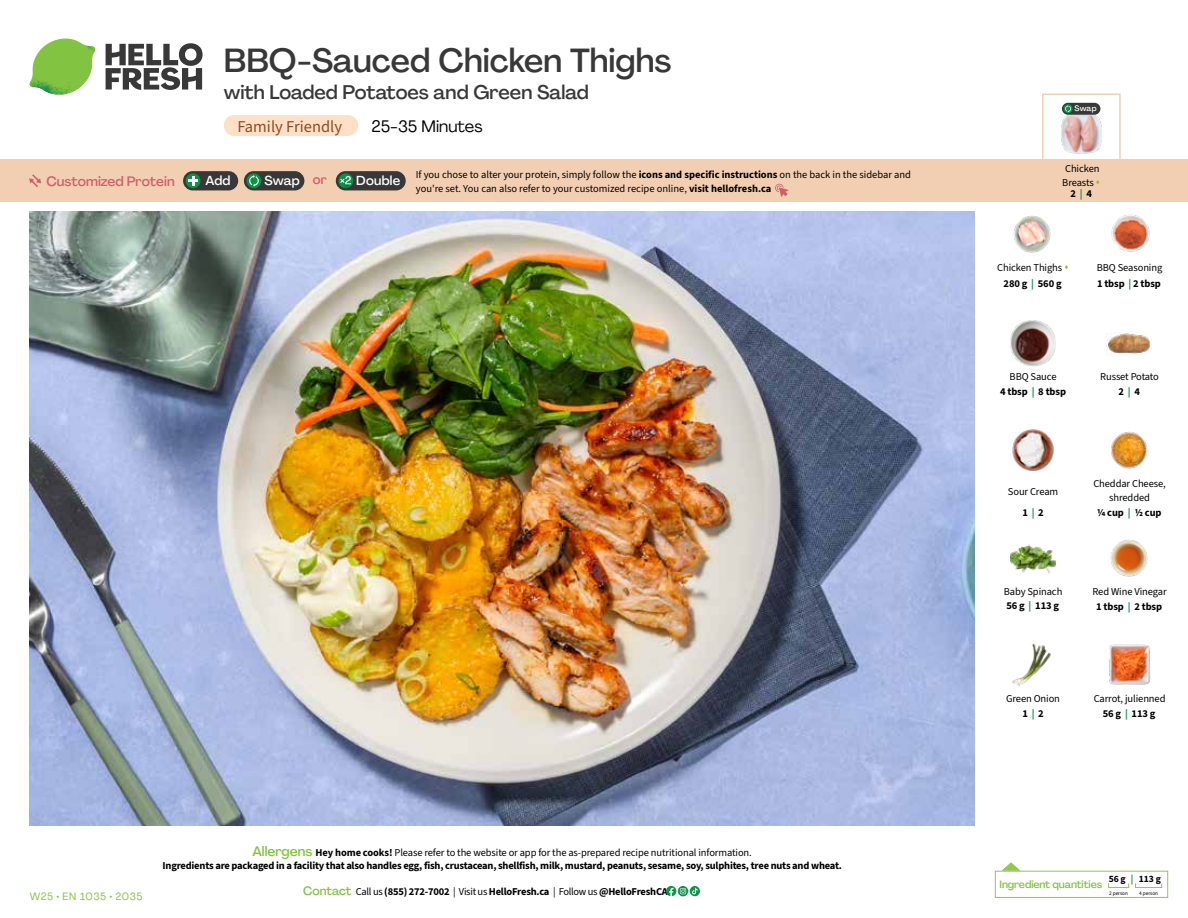
<style>
.page{position:relative;width:1188px;height:918px;background:#fff}
.page>*{position:absolute;margin:0;border:0;box-sizing:border-box;transform-origin:0 0}
.t1{font:500 33px "Agrandir";color:#383839}
.t2{font:500 19.5px "Agrandir";color:#383839}
.t3{font:16.5px "Source Sans 3";color:#8e4b25}
.t4{font:16.5px "Agrandir";color:#000}
.t5{font:500 13.5px "Agrandir";color:#d15f6a}
.t6{font:500 12.9px "Agrandir";letter-spacing:.015em;color:#fff}
.t7{font:10.5px/14.5px "Source Sans 3";letter-spacing:-.01em;color:#000;text-align:center}
.t8{font:700 10.5px/13.5px "Source Sans 3";letter-spacing:-.02em;color:#000;text-align:center}
.t9{font:500 10.5px "Agrandir";letter-spacing:-.01em;color:#82c341}
.t10{font:10.5px "Agrandir";letter-spacing:.05em;color:#82c341}
.t11{font:700 9.6px "Source Sans 3";color:#000}
.t12{font:500 7.95px "Agrandir";color:#fff}
.t13{font:5.25px "Source Sans 3";letter-spacing:-.01em;color:#000}
.s1{color:#d15f6a}
.s2{color:#8cba42}
.s3{color:#0b9446}
.s4{font-weight:700}
.s5{font-weight:700;color:#0b9446}
.s6{font-weight:400}
.s7{font-family:"Agrandir";font-weight:500;font-size:13.5px;color:#82c341}
.s8{font-family:"Agrandir";font-weight:500;font-size:12px;color:#82c341}
</style>
<div class="page">
<svg style="left:106px;top:43px;width:97px;height:47px"></svg>
<svg style="left:34px;top:39px;width:59px;height:38px"></svg>
<img style="left:65px;top:39px;width:30px;height:25px">
<img style="left:33px;top:60px;width:56px;height:10px">
<img style="left:29px;top:64px;width:58px;height:31px">
<img style="left:64px;top:70px;width:25px;height:24px">
<img style="left:30px;top:211px;width:945px;height:615px">
<svg style="left:690px;top:886px;width:10px;height:10px"></svg>
<svg style="left:666px;top:886px;width:32px;height:10px"></svg>
<svg style="left:1002px;top:862px;width:19px;height:9px"></svg>
<div style="left:995px;top:871px;width:173px;height:27px;border:1px solid #91c84e"></div>
<div style="left:1108px;top:883px;width:21px;height:5px;border:1px solid #91c84e"></div>
<div style="left:1135px;top:883px;width:27px;height:5px;border:1px solid #91c84e"></div>
<img style="left:1011px;top:321px;width:45px;height:45px">
<img style="left:1106px;top:332px;width:46px;height:22px">
<img style="left:1012px;top:429px;width:42px;height:42px">
<img style="left:1111px;top:431px;width:37px;height:38px">
<img style="left:1011px;top:545px;width:45px;height:29px">
<img style="left:1110px;top:539px;width:38px;height:38px">
<img style="left:1012px;top:643px;width:39px;height:44px">
<img style="left:1111px;top:214px;width:39px;height:38px">
<img style="left:1013px;top:215px;width:38px;height:38px">
<img style="left:1109px;top:644px;width:42px;height:41px">
<div style="left:0;top:160px;width:1188px;height:42px;background:#f2cfb3"></div>
<svg style="left:29px;top:174px;width:12px;height:13px"></svg>
<div style="left:336px;top:171px;width:70px;height:19px;background:#383839;border-radius:10px"></div>
<svg style="left:338px;top:173px;width:15px;height:15px"></svg>
<div style="left:341px;top:180px;width:11px;height:11px;background:#000;opacity:.35"></div>
<svg style="left:339px;top:176px;width:12px;height:8px"></svg>
<div style="left:244px;top:171px;width:60px;height:19px;background:#383839;border-radius:10px"></div>
<div style="left:247px;top:173px;width:14px;height:15px;background:#0b9446;border-radius:50%"></div>
<svg style="left:249px;top:175px;width:10px;height:12px"></svg>
<div style="left:183px;top:171px;width:55px;height:19px;background:#383839;border-radius:10px"></div>
<div style="left:186px;top:173px;width:14px;height:15px;background:#0b9446;border-radius:50%"></div>
<svg style="left:188px;top:176px;width:10px;height:10px"></svg>
<svg style="left:775px;top:183px;width:13px;height:14px"></svg>
<div style="left:1042px;top:94px;width:79px;height:69px;border:2px solid #f2cfb3"></div>
<img style="left:1061px;top:112px;width:41px;height:42px">
<div style="left:1062px;top:103px;width:38px;height:12px;background:#383839;border-radius:6px"></div>
<svg style="left:1064px;top:104px;width:9px;height:9px"></svg>
<svg style="left:1065px;top:105px;width:6px;height:7px"></svg>
<div style="left:224px;top:115px;width:134px;height:21px;background:#fee0c6;border-radius:10px"></div>
<h1 class="t1" style="left:224px;top:40px;width:449px">BBQ-Sauced Chicken Thighs</h1>
<h2 class="t2" style="left:224px;top:80px;width:366px">with Loaded Potatoes and Green Salad</h2>
<h3 class="t4" style="left:372px;top:116px;width:113px">25-35 Minutes</h3>
<h3 class="t3" style="left:237px;top:116px;width:106px">Family Friendly</h3>
<p class="t12" style="left:1075px;top:104px;width:24px">Swap</p>
<p class="t5" style="left:46px;top:173px;width:130px">Customized Protein</p>
<p class="t6" style="left:205px;top:172px;width:27px">Add</p>
<p class="t6" style="left:264px;top:172px;width:64px">Swap <span class="s1">or</span></p>
<p class="t6" style="left:356px;top:172px;width:45px">Double</p>
<p class="t7" style="left:1062px;top:162px;width:40px;line-height:13.5px;text-align:left">Chicken<br>Breasts <span class="s2">▲</span></p>
<p class="t8" style="left:1071px;top:187px;width:23px">2 <span class="s3">|</span> 4</p>
<p class="t7" style="left:416px;top:168px;width:497px;line-height:13.5px;text-align:left">If you chose to alter your protein, simply follow the <span class="s4">icons and specific instructions</span> on the back in the sidebar and you're set. You can also refer to your customized recipe online, <span class="s4">visit hellofresh.ca</span></p>
<p class="t7" style="left:997px;top:259px;width:73px;line-height:16.4px">Chicken Thighs <span class="s2">▲<br></span><span class="s4">280 g</span> <span class="s5">|</span> <span class="s4">560 g</span></p>
<p class="t7" style="left:1097px;top:259px;width:67px;line-height:16.2px;text-align:left">BBQ Seasoning<br><span class="s4">1 tbsp</span> <span class="s5">|</span> <span class="s4">2 tbsp</span></p>
<p class="t8" style="left:1000px;top:369px;width:67px;line-height:14.5px"><span class="s6">BBQ Sauce<br></span>4 tbsp <span class="s3">|</span> 8 tbsp</p>
<p class="t7" style="left:1100px;top:369px;width:60px">Russet Potato<br><span class="s4">2</span> <span class="s5">|</span> <span class="s4">4</span></p>
<p class="t7" style="left:1008px;top:481px;width:52px;line-height:21px">Sour Cream<br><span class="s4">1</span> <span class="s5">|</span> <span class="s4">2</span></p>
<p class="t7" style="left:1093px;top:477px;width:74px;line-height:13.5px">Cheddar Cheese, shredded</p>
<p class="t8" style="left:1097px;top:506px;width:66px">1/4 cup <span class="s3">|</span> 1/2 cup</p>
<p class="t7" style="left:1004px;top:584px;width:60px;text-align:left">Baby Spinach<br><span class="s4">56 g</span> <span class="s5">|</span> <span class="s4">113 g</span></p>
<p class="t7" style="left:1093px;top:584px;width:76px">Red Wine Vinegar<br><span class="s4">1 tbsp</span> <span class="s5">|</span> <span class="s4">2 tbsp</span></p>
<p class="t10" style="left:30px;top:890px;width:114px">W25 • EN 1035 • 2035</p>
<p class="t8" style="left:163px;top:845px;width:681px"><span class="s7">Allergens</span> Hey home cooks! <span class="s6">Please refer to the website or app for the as-prepared recipe nutritional information.<br></span>Ingredients are packaged in a facility that also handles egg, fish, crustacean, shellfish, milk, mustard, peanuts, sesame, soy, sulphites, tree nuts and wheat.</p>
<p class="t8" style="left:303px;top:885px;width:366px"><span class="s8">Contact</span> <span class="s6">Call us</span> (855) 272-7002 <span class="s6">| Visit us</span> HelloFresh.ca <span class="s6">| Follow us</span> @HelloFreshCA</p>
<p class="t7" style="left:1006px;top:691px;width:55px">Green Onion<br><span class="s4">1</span> <span class="s5">|</span> <span class="s4">2</span></p>
<p class="t7" style="left:1094px;top:691px;width:73px">Carrot, julienned<br><span class="s4">56 g</span> <span class="s5">|</span> <span class="s4">113 g</span></p>
<p class="t11" style="left:1109px;top:872px;width:54px">56 g <span class="s3">|</span> 113 g</p>
<p class="t13" style="left:1109px;top:890px;width:20px">2 person</p>
<p class="t13" style="left:1139px;top:890px;width:20px">4 person</p>
<p class="t9" style="left:1000px;top:878px;width:104px">Ingredient quantities</p>
</div>
